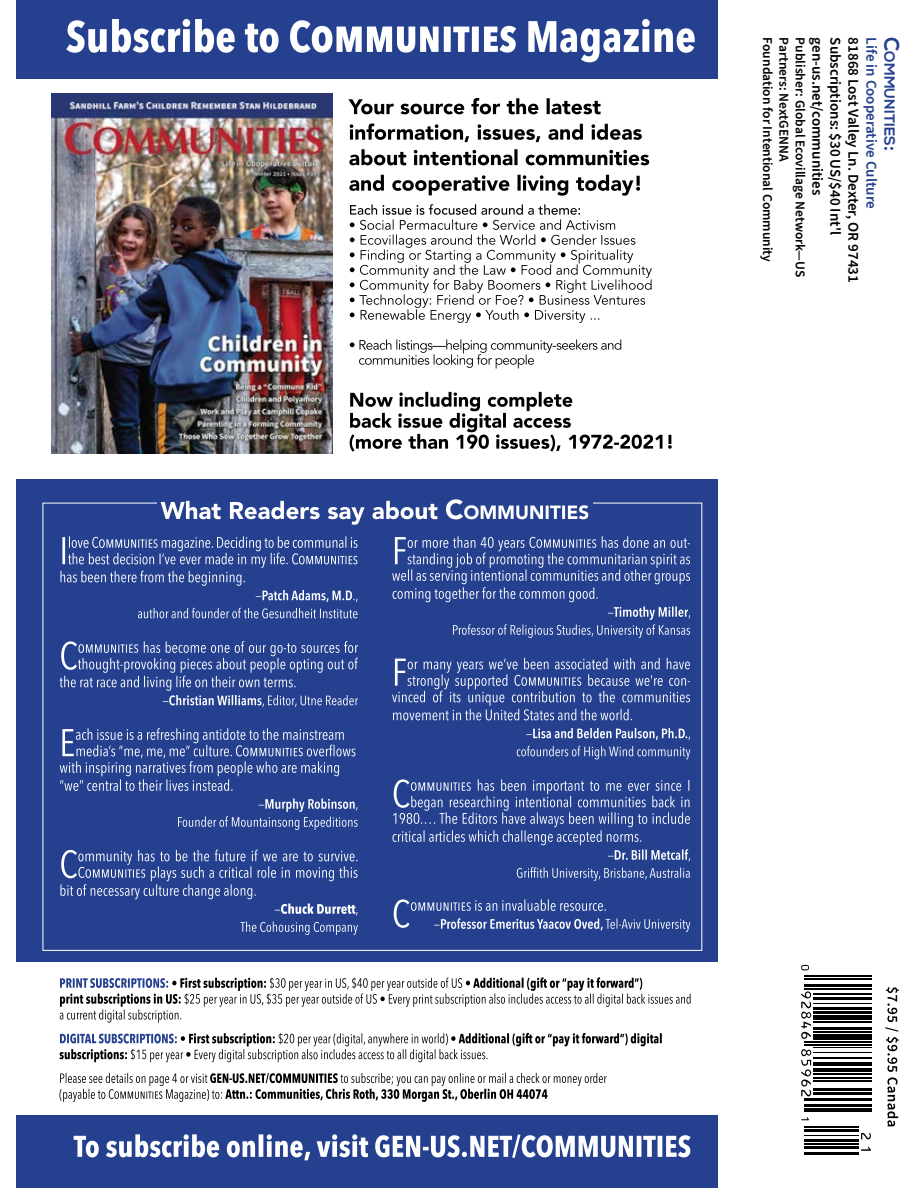
<style>
.page{position:relative;width:918px;height:1188px;background:#fff}
.page>*{position:absolute;margin:0;border:0;box-sizing:border-box;transform-origin:0 0}
.t1{font:600 15px "Source Sans Pro";color:#000}
.t2{font:600 15px "Source Sans Pro";color:#25408f}
.t3{font:700 14.7px "Nexa";color:#25408f}
.t4{font:600 13.5px "Source Sans Pro";color:#000}
.s1{font-size:21px}
</style>
<div class="page">
<svg style="left:885px;top:987px;width:14px;height:139px"></svg>
<hr style="left:804px;top:975px;width:68px;height:1px;background:#000">
<hr style="left:804px;top:978px;width:68px;height:1px;background:#000">
<hr style="left:804px;top:984px;width:68px;height:2px;background:#000">
<hr style="left:804px;top:988px;width:68px;height:1px;background:#000">
<hr style="left:813px;top:994px;width:59px;height:1px;background:#000">
<hr style="left:813px;top:997px;width:59px;height:2px;background:#000">
<hr style="left:813px;top:1003px;width:59px;height:1px;background:#000">
<hr style="left:813px;top:1007px;width:59px;height:2px;background:#000">
<hr style="left:813px;top:1011px;width:59px;height:3px;background:#000">
<div style="left:813px;top:1015px;width:59px;height:5px;background:#000"></div>
<hr style="left:813px;top:1021px;width:59px;height:1px;background:#000">
<hr style="left:813px;top:1027px;width:59px;height:3px;background:#000">
<hr style="left:813px;top:1031px;width:59px;height:2px;background:#000">
<div style="left:813px;top:1034px;width:59px;height:6px;background:#000"></div>
<hr style="left:804px;top:1042px;width:68px;height:1px;background:#000">
<hr style="left:804px;top:1044px;width:68px;height:2px;background:#000">
<hr style="left:813px;top:1047px;width:59px;height:1px;background:#000">
<hr style="left:813px;top:1052px;width:59px;height:1px;background:#000">
<hr style="left:813px;top:1057px;width:59px;height:2px;background:#000">
<hr style="left:813px;top:1062px;width:59px;height:4px;background:#000">
<hr style="left:813px;top:1068px;width:59px;height:4px;background:#000">
<hr style="left:813px;top:1073px;width:59px;height:1px;background:#000">
<hr style="left:813px;top:1078px;width:59px;height:1px;background:#000">
<hr style="left:813px;top:1081px;width:59px;height:1px;background:#000">
<hr style="left:813px;top:1088px;width:59px;height:3px;background:#000">
<hr style="left:813px;top:1092px;width:59px;height:3px;background:#000">
<hr style="left:804px;top:1098px;width:68px;height:3px;background:#000">
<hr style="left:804px;top:1104px;width:68px;height:2px;background:#000">
<hr style="left:804px;top:1108px;width:68px;height:1px;background:#000">
<hr style="left:804px;top:1111px;width:68px;height:1px;background:#000">
<hr style="left:804px;top:1126px;width:55px;height:1px;background:#000">
<hr style="left:804px;top:1129px;width:55px;height:3px;background:#000">
<hr style="left:804px;top:1135px;width:55px;height:1px;background:#000">
<hr style="left:804px;top:1139px;width:55px;height:3px;background:#000">
<hr style="left:804px;top:1144px;width:55px;height:1px;background:#000">
<hr style="left:804px;top:1146px;width:55px;height:3px;background:#000">
<hr style="left:804px;top:1152px;width:55px;height:3px;background:#000">
<svg style="left:801px;top:965px;width:8px;height:5px"></svg>
<svg style="left:801px;top:991px;width:10px;height:48px"></svg>
<svg style="left:801px;top:1049px;width:10px;height:48px"></svg>
<svg style="left:801px;top:1117px;width:8px;height:3px"></svg>
<svg style="left:861px;top:1133px;width:10px;height:7px"></svg>
<svg style="left:861px;top:1147px;width:10px;height:4px"></svg>
<div style="left:16px;top:0;width:702px;height:78px;background:#25408f"></div>
<svg style="left:66px;top:19px;width:629px;height:43px"></svg>
<div style="left:16px;top:479px;width:701px;height:483px;background:#25408f"></div>
<svg style="left:394px;top:899px;width:296px;height:33px"></svg>
<svg style="left:517px;top:867px;width:173px;height:14px"></svg>
<svg style="left:393px;top:779px;width:297px;height:82px"></svg>
<svg style="left:517px;top:746px;width:173px;height:13px"></svg>
<svg style="left:526px;top:728px;width:164px;height:12px"></svg>
<svg style="left:392px;top:658px;width:298px;height:62px"></svg>
<svg style="left:392px;top:536px;width:298px;height:102px"></svg>
<svg style="left:240px;top:921px;width:118px;height:14px"></svg>
<svg style="left:60px;top:850px;width:298px;height:65px"></svg>
<svg style="left:178px;top:798px;width:180px;height:32px"></svg>
<svg style="left:60px;top:728px;width:296px;height:63px"></svg>
<svg style="left:60px;top:641px;width:298px;height:66px"></svg>
<svg style="left:138px;top:608px;width:219px;height:10px"></svg>
<svg style="left:60px;top:536px;width:298px;height:66px"></svg>
<svg style="left:161px;top:499px;width:427px;height:26px"></svg>
<div style="left:16px;top:1116px;width:701px;height:72px;background:#25408f"></div>
<img style="left:52px;top:93px;width:281px;height:360px">
<svg style="left:74px;top:1134px;width:617px;height:26px"></svg>
<svg style="left:350px;top:392px;width:322px;height:60px"></svg>
<svg style="left:350px;top:339px;width:271px;height:30px"></svg>
<svg style="left:350px;top:204px;width:302px;height:119px"></svg>
<svg style="left:349px;top:175px;width:291px;height:21px"></svg>
<svg style="left:349px;top:149px;width:300px;height:16px"></svg>
<svg style="left:350px;top:123px;width:292px;height:19px"></svg>
<svg style="left:348px;top:98px;width:253px;height:16px"></svg>
<svg style="left:60px;top:1073px;width:547px;height:29px"></svg>
<svg style="left:59px;top:1033px;width:603px;height:29px"></svg>
<svg style="left:60px;top:977px;width:631px;height:46px"></svg>
<p class="t4" style="left:777px;top:37px;width:226px;rotate:90deg">Foundation for Intentional Community</p>
<p class="t4" style="left:793px;top:37px;width:125px;rotate:90deg">Partners: NextGENNA</p>
<p class="t4" style="left:809px;top:37px;width:241px;rotate:90deg">Publisher: Global Ecovillage Network—US</p>
<p class="t1" style="left:827px;top:37px;width:159px;rotate:90deg">gen-us.net/communities</p>
<p class="t1" style="left:845px;top:37px;width:199px;rotate:90deg">Subscriptions: $30 US/$40 Int'l</p>
<p class="t1" style="left:863px;top:37px;width:247px;rotate:90deg">81868 Lost Valley Ln. Dexter, OR 97431</p>
<p class="t2" style="left:881px;top:37px;width:173px;rotate:90deg">Life in Cooperative Culture</p>
<p class="t3" style="left:898px;top:37px;width:115px;rotate:90deg"><span class="s1">C</span>ommunities<span class="s1">:</span></p>
</div>
